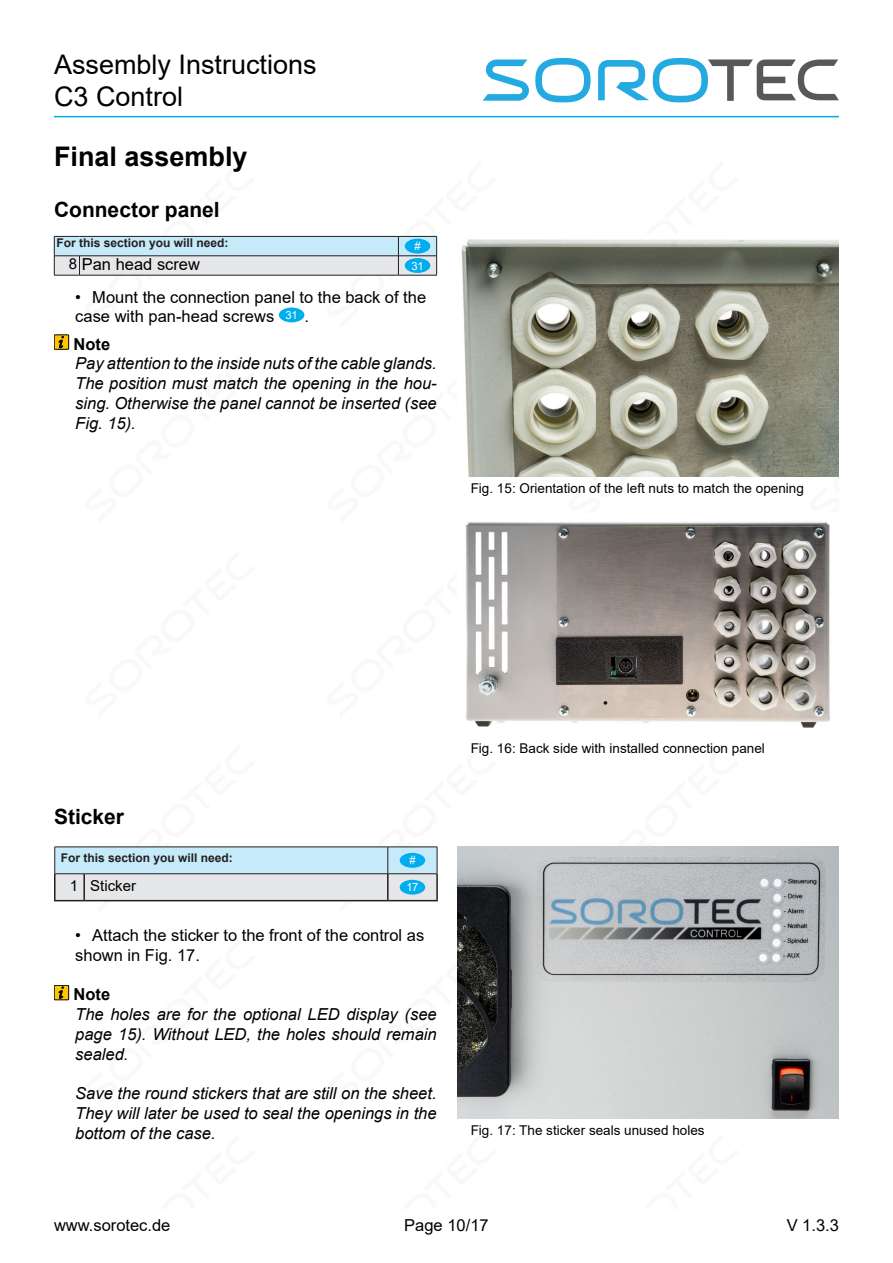
<style>
.page{position:relative;width:893px;height:1263px;background:#fff}
.page>*{position:absolute;margin:0;border:0;box-sizing:border-box;transform-origin:0 0}
.t1{font:27px/32.4px "Arial";color:#000}
.Überschrift_1{font:700 27px "Arial";color:#000}
.Überschrift_2{font:700 21px "Arial";color:#000}
.Hinweis{font:italic 16.5px/19.8px "Arial";color:#000;text-align:justify}
.Tabellentext{font:16.5px/19.8px "Arial";color:#000}
.Hinweis_Überschrift{font:700 16.5px "Arial";color:#000}
.Bedarfstabelle_Text{font:15px "Arial";color:#000}
.Bedarfstabelle_Anzahl{font:15px "Arial";color:#000}
.Bildtext{font:13.5px "Arial";color:#000}
.Bedarfstabellenkopf{font:700 12px "Arial";color:#231f20}
.Kreisnummer{font:11.25px "Arial";color:#fff}
.s1{font-size:15px}
</style>
<div class="page">
<svg style="left:598px;top:58px;width:241px;height:44px"></svg>
<svg style="left:483px;top:58px;width:108px;height:44px"></svg>
<hr style="left:54px;top:116px;width:785px;height:1px;background:#00aeef">
<svg style="left:54px;top:236px;width:383px;height:40px;background:#c7d7e0"></svg>
<hr style="left:398px;top:275px;width:39px;height:1px;background:#231f20">
<div style="left:405px;top:239px;width:25px;height:15px;background:#00aeef;border-radius:50%"></div>
<div style="left:405px;top:258px;width:25px;height:15px;background:#00aeef;border-radius:50%"></div>
<div style="left:279px;top:307px;width:25px;height:15px;background:#00aeef;border-radius:50%"></div>
<div style="left:54px;top:335px;width:15px;height:14px;background:#fec501"></div>
<div style="left:54px;top:335px;width:15px;height:15px;border:1px solid #010101"></div>
<svg style="left:58px;top:336px;width:6px;height:12px"></svg>
<img style="left:461px;top:239px;width:378px;height:237px">
<img style="left:465px;top:521px;width:365px;height:207px">
<svg style="left:54px;top:847px;width:384px;height:54px;background:#cddfe8"></svg>
<hr style="left:84px;top:873px;width:304px;height:1px;background:#231f20">
<hr style="left:388px;top:873px;width:49px;height:1px;background:#231f20">
<div style="left:400px;top:853px;width:25px;height:15px;background:#00aeef;border-radius:50%"></div>
<div style="left:400px;top:880px;width:25px;height:15px;background:#00aeef;border-radius:50%"></div>
<div style="left:54px;top:985px;width:15px;height:15px;background:#fec501"></div>
<div style="left:54px;top:985px;width:15px;height:15px;border:1px solid #010101"></div>
<svg style="left:58px;top:986px;width:6px;height:13px"></svg>
<img style="left:458px;top:847px;width:381px;height:271px">
<h1 class="t1" style="left:54px;top:48px;width:264px">Assembly Instructions<br>C3 Control</h1>
<p class="Überschrift_1" style="left:54px;top:138px;width:195px">Final assembly</p>
<p class="Überschrift_2" style="left:54px;top:195px;width:167px">Connector panel</p>
<p class="Bedarfstabellenkopf" style="left:57px;top:235px;width:174px">For this section you will need:</p>
<p class="Kreisnummer" style="left:414px;top:238px;width:8px">#</p>
<p class="Tabellentext" style="left:69px;top:254px;width:133px"><span class="s1">8</span> Pan head screw</p>
<p class="Kreisnummer" style="left:411px;top:258px;width:14px">31</p>
<p class="Tabellentext" style="left:75px;top:287px;width:352px">• Mount the connection panel to the back of the case with pan-head screws</p>
<p class="Kreisnummer" style="left:286px;top:307px;width:14px">31</p>
<p class="Tabellentext" style="left:304px;top:307px;width:6px">.</p>
<p class="Hinweis_Überschrift" style="left:74px;top:332px;width:38px">Note</p>
<p class="Hinweis" style="left:75px;top:354px;width:363px">Pay attention to the inside nuts of the cable glands.<br>The position must match the opening in the hou&shy;sing. Otherwise the panel cannot be inserted (see Fig. 15).</p>
<p class="Bildtext" style="left:471px;top:478px;width:335px">Fig. 15: Orientation of the left nuts to match the opening</p>
<p class="Überschrift_2" style="left:54px;top:801px;width:72px">Sticker</p>
<p class="Bedarfstabellenkopf" style="left:61px;top:849px;width:174px">For this section you will need:</p>
<p class="Kreisnummer" style="left:409px;top:853px;width:8px">#</p>
<p class="Bedarfstabelle_Anzahl" style="left:70px;top:875px;width:10px">1</p>
<p class="Bedarfstabelle_Text" style="left:90px;top:875px;width:47px">Sticker</p>
<p class="Kreisnummer" style="left:406px;top:880px;width:14px">17</p>
<p class="Tabellentext" style="left:75px;top:925px;width:351px">• Attach the sticker to the front of the control as shown in Fig. 17.</p>
<p class="Hinweis_Überschrift" style="left:74px;top:983px;width:38px">Note</p>
<p class="Hinweis" style="left:75px;top:1004px;width:363px">The holes are for the optional LED display (see page 15). Without LED, the holes should remain sealed.</p>
<p class="Hinweis" style="left:75px;top:1084px;width:363px">Save the round stickers that are still on the sheet.<br>They will later be used to seal the openings in the bottom of the case.</p>
<p class="Bildtext" style="left:471px;top:739px;width:296px">Fig. 16: Back side with installed connection panel</p>
<p class="Bildtext" style="left:471px;top:1121px;width:235px">Fig. 17: The sticker seals unused holes</p>
<p class="Tabellentext" style="left:404px;top:1215px;width:86px">Page 10/17</p>
<p class="Tabellentext" style="left:54px;top:1215px;width:118px">www.sorotec.de</p>
<p class="Tabellentext" style="left:787px;top:1215px;width:54px">V 1.3.3</p>
</div>
